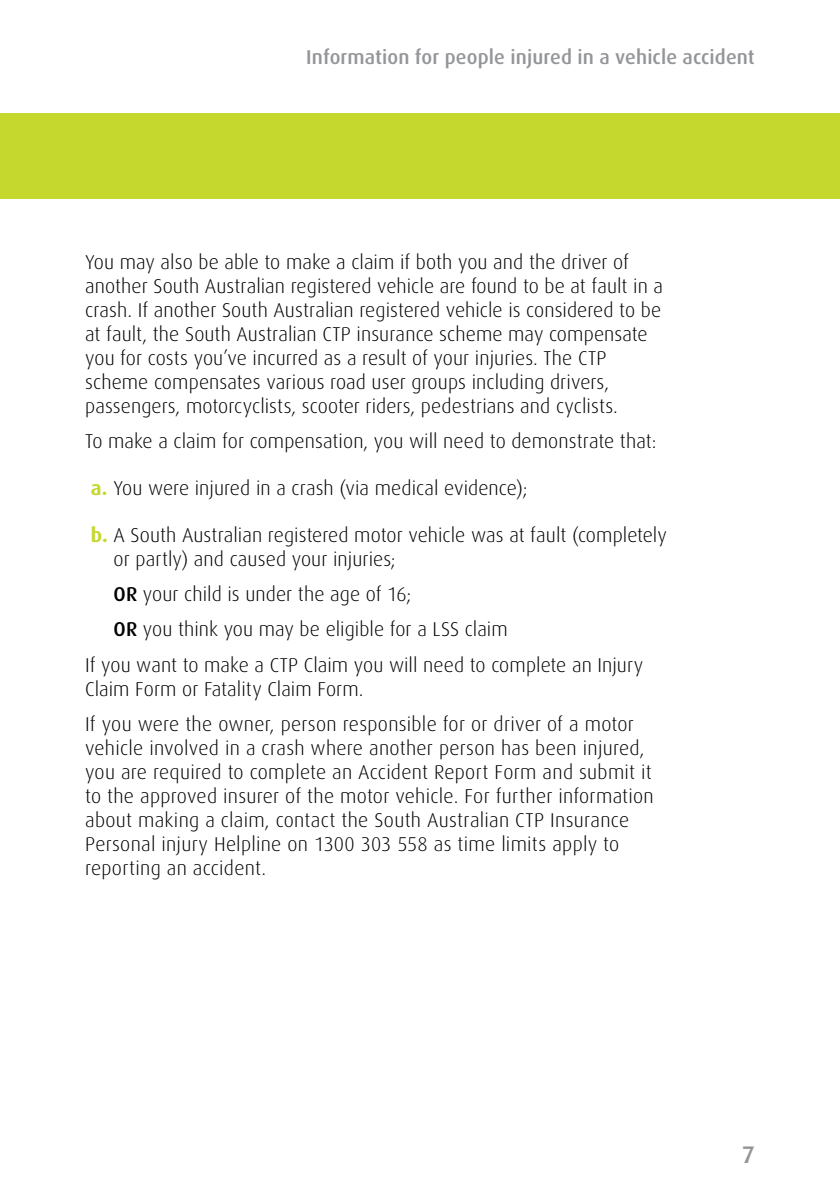
<style>
.page{position:relative;width:840px;height:1191px;background:#fff}
.page>*{position:absolute;margin:0;border:0;box-sizing:border-box;transform-origin:0 0}
.t1{font:500 24px "Dax";color:#939598}
.t2{font:300 20px/24px "Dax";letter-spacing:.005em;color:#000}
.t3{font:500 20px "Dax";letter-spacing:.005em;color:#939598}
.s1{font-weight:700;color:#c4d82e}
.s2{font-weight:500}
</style>
<div class="page">
<div style="left:0;top:113px;width:839px;height:85px;background:#c4d82e"></div>
<p class="t3" style="left:306px;top:45px;width:450px">Information for people injured in a vehicle accident</p>
<p class="t2" style="left:85px;top:250px;width:579px">You may also be able to make a claim if both you and the driver of another South Australian registered vehicle are found to be at fault in a crash. If another South Australian registered vehicle is considered to be at fault, the South Australian CTP insurance scheme may compensate you for costs you’ve incurred as a result of your injuries. The CTP scheme compensates various road user groups including drivers, passengers, motorcyclists, scooter riders, pedestrians and cyclists.</p>
<p class="t2" style="left:85px;top:430px;width:572px">To make a claim for compensation, you will need to demonstrate that:</p>
<p class="t2" style="left:91px;top:476px;width:438px"><span class="s1">a.</span> You were injured in a crash (via medical evidence);</p>
<p class="t2" style="left:113px;top:523px;width:554px;text-indent:-23px"><span class="s1">b.</span> A South Australian registered motor vehicle was at fault (completely or partly) and caused your injuries;</p>
<p class="t2" style="left:113px;top:582px;width:299px"><span class="s2">OR</span> your child is under the age of 16;</p>
<p class="t2" style="left:113px;top:618px;width:395px"><span class="s2">OR</span> you think you may be eligible for a LSS claim</p>
<p class="t2" style="left:85px;top:653px;width:559px">If you want to make a CTP Claim you will need to complete an Injury</p>
<p class="t2" style="left:85px;top:671px;width:550px;line-height:35.4px">Claim Form or Fatality Claim Form.<br>If you were the owner, person responsible for or driver of a motor</p>
<p class="t2" style="left:85px;top:736px;width:570px">vehicle involved in a crash where another person has been injured, you are required to complete an Accident Report Form and submit it to the approved insurer of the motor vehicle. For further information about making a claim, contact the South Australian CTP Insurance Personal injury Helpline on 1300 303 558 as time limits apply to reporting an accident.</p>
<p class="t1" style="left:741px;top:1140px;width:15px">7</p>
</div>
